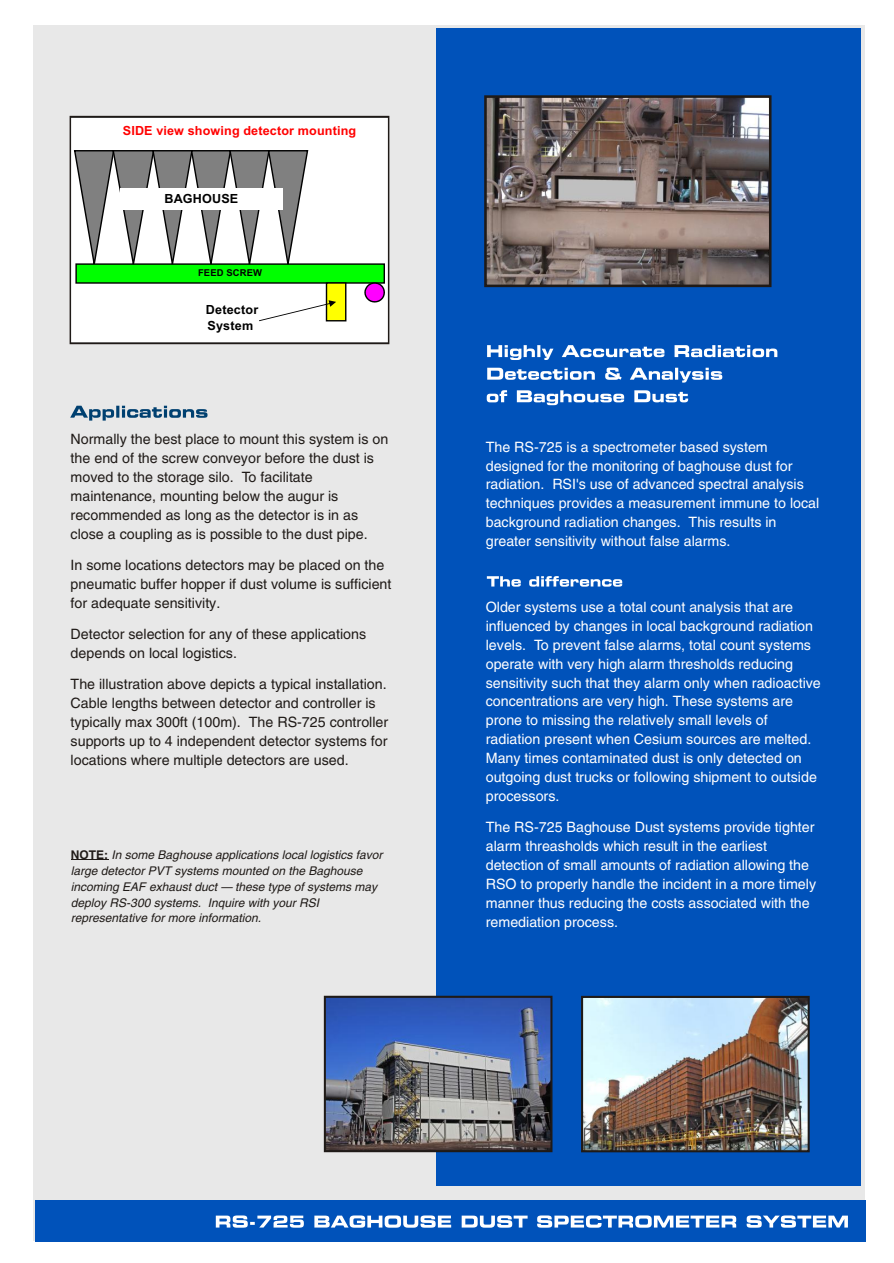
<style>
.page{position:relative;width:894px;height:1263px;background:#fff}
.page>*{position:absolute;margin:0;border:0;box-sizing:border-box;transform-origin:0 0}
.t1{font:14.25px/18.9px "Helvetica";color:#fff}
.t2{font:14.25px/18.9px "Helvetica";color:#1f1a17}
.t3{font:700 12.6px "Arial";letter-spacing:.01em;color:#f00}
.t4{font:700 12.6px/15.1px "Arial";letter-spacing:.015em;color:#000}
.t5{font:italic 12px/15.9px "Helvetica";color:#1f1a17}
.t6{font:700 9.45px "Arial";letter-spacing:.015em;color:#000}
.s1{font-weight:700;font-style:normal}
</style>
<div class="page">
<div style="left:34px;top:25px;width:831px;height:1216px;background:#e8e8e8"></div>
<div style="left:35px;top:1200px;width:831px;height:41px;background:#0052ba"></div>
<div style="left:70px;top:117px;width:319px;height:226px;background:#fff"></div>
<div style="left:76px;top:264px;width:308px;height:19px;background:#0f0"></div>
<hr style="left:76px;top:282px;width:308px;height:2px;background:#000">
<hr style="left:76px;top:263px;width:308px;height:2px;background:#000">
<svg style="left:364px;top:263px;width:21px;height:40px"></svg>
<div style="left:327px;top:283px;width:19px;height:38px;background:#ff0"></div>
<hr style="left:345px;top:283px;width:1px;height:38px;background:#000">
<svg style="left:326px;top:282px;width:21px;height:2px"></svg>
<hr style="left:326px;top:283px;width:1px;height:38px;background:#000">
<svg style="left:259px;top:300px;width:88px;height:22px"></svg>
<svg style="left:74px;top:150px;width:234px;height:134px"></svg>
<div style="left:120px;top:189px;width:163px;height:21px;background:#fff"></div>
<div style="left:70px;top:116px;width:319px;height:228px;border:2px solid #1f1a17"></div>
<hr style="left:71px;top:860px;width:37px;height:1px;background:#1f1a17">
<div style="left:436px;top:28px;width:424px;height:1158px;background:#0052ba"></div>
<img style="left:487px;top:98px;width:282px;height:187px">
<hr style="left:485px;top:95px;width:285px;height:3px;background:#1f1a17">
<hr style="left:769px;top:97px;width:3px;height:189px;background:#1f1a17">
<hr style="left:485px;top:285px;width:285px;height:2px;background:#1f1a17">
<hr style="left:484px;top:97px;width:3px;height:189px;background:#1f1a17">
<svg style="left:487px;top:345px;width:290px;height:60px"></svg>
<img style="left:326px;top:998px;width:224px;height:152px">
<hr style="left:325px;top:996px;width:226px;height:2px;background:#1f1a17">
<hr style="left:550px;top:997px;width:3px;height:154px;background:#1f1a17">
<hr style="left:325px;top:1150px;width:226px;height:2px;background:#1f1a17">
<hr style="left:324px;top:997px;width:2px;height:154px;background:#1f1a17">
<img style="left:583px;top:998px;width:225px;height:152px">
<hr style="left:582px;top:996px;width:227px;height:2px;background:#1f1a17">
<hr style="left:808px;top:997px;width:2px;height:154px;background:#1f1a17">
<hr style="left:582px;top:1150px;width:227px;height:2px;background:#1f1a17">
<hr style="left:581px;top:997px;width:2px;height:154px;background:#1f1a17">
<svg style="left:216px;top:1215px;width:632px;height:13px"></svg>
<svg style="left:70px;top:406px;width:138px;height:15px"></svg>
<svg style="left:487px;top:576px;width:135px;height:11px"></svg>
<p class="t3" style="left:123px;top:125px;width:235px">SIDE view showing detector mounting</p>
<p class="t4" style="left:164px;top:192px;width:75px">BAGHOUSE</p>
<p class="t6" style="left:198px;top:270px;width:66px">FEED SCREW</p>
<p class="t4" style="left:206px;top:304px;width:54px">Detector<br>System</p>
<p class="t2" style="left:71px;top:431px;width:319px">Normally the best place to mount this system is on the end of the screw conveyor before the dust is moved to the storage silo. To facilitate maintenance, mounting below the augur is recommended as long as the detector is in as close a coupling as is possible to the dust pipe.</p>
<p class="t2" style="left:71px;top:557px;width:322px">In some locations detectors may be placed on the pneumatic buffer hopper if dust volume is sufficient for adequate sensitivity.</p>
<p class="t2" style="left:71px;top:626px;width:297px">Detector selection for any of these applications depends on local logistics.</p>
<p class="t2" style="left:71px;top:676px;width:319px">The illustration above depicts a typical installation.<br>Cable lengths between detector and controller is typically max 300ft (100m). The RS-725 controller supports up to 4 independent detector systems for locations where multiple detectors are used.</p>
<p class="t5" style="left:71px;top:848px;width:313px"><span class="s1">NOTE:</span> In some Baghouse applications local logistics favor large detector PVT systems mounted on the Baghouse incoming EAF exhaust duct — these type of systems may deploy RS-300 systems. Inquire with your RSI representative for more information.</p>
<p class="t1" style="left:486px;top:438px;width:335px">The RS-725 is a spectrometer based system designed for the monitoring of baghouse dust for radiation. RSI's use of advanced spectral analysis techniques provides a measurement immune to local background radiation changes. This results in greater sensitivity without false alarms.</p>
<p class="t1" style="left:486px;top:599px;width:337px">Older systems use a total count analysis that are influenced by changes in local background radiation levels. To prevent false alarms, total count systems operate with very high alarm thresholds reducing sensitivity such that they alarm only when radioactive concentrations are very high. These systems are prone to missing the relatively small levels of radiation present when Cesium sources are melted.<br>Many times contaminated dust is only detected on outgoing dust trucks or following shipment to outside processors.</p>
<p class="t1" style="left:486px;top:819px;width:332px">The RS-725 Baghouse Dust systems provide tighter alarm threasholds which result in the earliest detection of small amounts of radiation allowing the RSO to properly handle the incident in a more timely manner thus reducing the costs associated with the remediation process.</p>
</div>
